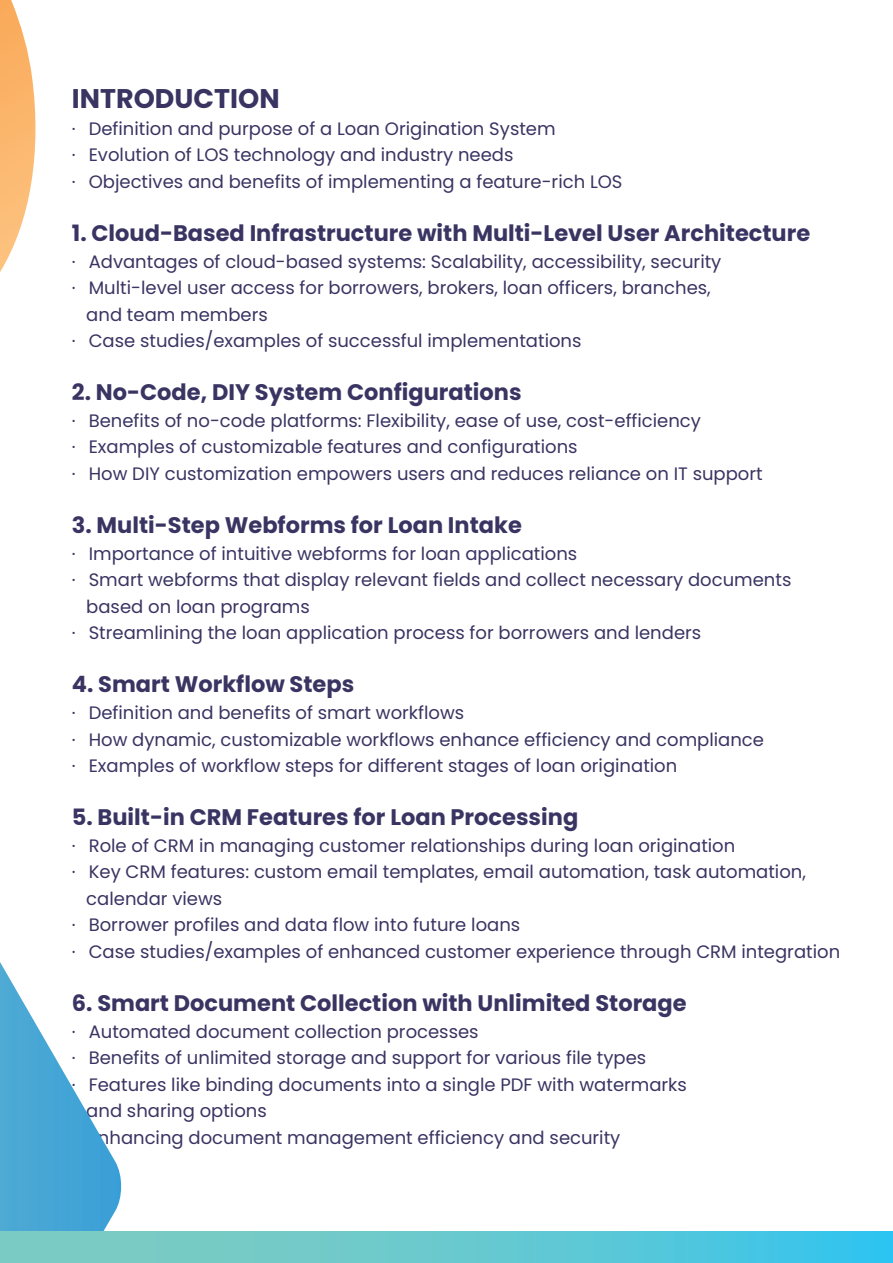
<style>
.page{position:relative;width:893px;height:1263px;background:#fff}
.page>*{position:absolute;margin:0;border:0;box-sizing:border-box;transform-origin:0 0}
.t1{font:700 27px "Poppins";color:#3a3462}
.t2{font:700 22.5px "Poppins";color:#3a3462}
.t3{font:18px/26.5px "Poppins";color:#3a3462}
</style>
<div class="page">
<svg style="left:0;top:962px;width:122px;height:269px"></svg>
<svg style="left:0;top:0;width:36px;height:272px"></svg>
<svg style="left:0;top:1231px;width:893px;height:32px;background:#61c8d2"></svg>
<h1 class="t1" style="left:72px;top:83px;width:209px">INTRODUCTION</h1>
<p class="t3" style="left:72px;top:115px;width:552px">· Definition and purpose of a Loan Origination System<br>· Evolution of LOS technology and industry needs<br>· Objectives and benefits of implementing a feature-rich LOS</p>
<p class="t2" style="left:72px;top:220px;width:740px">1. Cloud-Based Infrastructure with Multi-Level User Architecture</p>
<p class="t3" style="left:72px;top:248px;width:651px">· Advantages of cloud-based systems: Scalability, accessibility, security</p>
<p class="t3" style="left:72px;top:275px;width:640px">· Multi-level user access for borrowers, brokers, loan officers, branches,</p>
<p class="t3" style="left:86px;top:301px;width:183px">and team members</p>
<p class="t3" style="left:72px;top:328px;width:511px">· Case studies/examples of successful implementations</p>
<p class="t2" style="left:72px;top:379px;width:451px">2. No-Code, DIY System Configurations</p>
<p class="t3" style="left:72px;top:407px;width:692px">· Benefits of no-code platforms: Flexibility, ease of use, cost-efficiency<br>· Examples of customizable features and configurations<br>· How DIY customization empowers users and reduces reliance on IT support</p>
<p class="t2" style="left:72px;top:512px;width:451px">3. Multi-Step Webforms for Loan Intake</p>
<p class="t3" style="left:72px;top:540px;width:507px">· Importance of intuitive webforms for loan applications</p>
<p class="t3" style="left:72px;top:567px;width:721px">· Smart webforms that display relevant fields and collect necessary documents</p>
<p class="t3" style="left:86px;top:593px;width:225px">based on loan programs</p>
<p class="t3" style="left:72px;top:620px;width:631px">· Streamlining the loan application process for borrowers and lenders</p>
<p class="t2" style="left:72px;top:671px;width:284px">4. Smart Workflow Steps</p>
<p class="t3" style="left:72px;top:699px;width:694px">· Definition and benefits of smart workflows<br>· How dynamic, customizable workflows enhance efficiency and compliance · Examples of workflow steps for different stages of loan origination</p>
<p class="t2" style="left:72px;top:804px;width:508px">5. Built-in CRM Features for Loan Processing</p>
<p class="t3" style="left:72px;top:832px;width:665px">· Role of CRM in managing customer relationships during loan origination</p>
<p class="t3" style="left:72px;top:859px;width:736px">· Key CRM features: custom email templates, email automation, task automation,</p>
<p class="t3" style="left:86px;top:885px;width:137px">calendar views</p>
<p class="t3" style="left:72px;top:912px;width:450px">· Borrower profiles and data flow into future loans</p>
<p class="t3" style="left:72px;top:938px;width:770px">· Case studies/examples of enhanced customer experience through CRM integration</p>
<p class="t2" style="left:72px;top:990px;width:616px">6. Smart Document Collection with Unlimited Storage</p>
<p class="t3" style="left:72px;top:1018px;width:408px">· Automated document collection processes</p>
<p class="t3" style="left:72px;top:1045px;width:576px">· Benefits of unlimited storage and support for various file types</p>
<p class="t3" style="left:72px;top:1071px;width:617px">· Features like binding documents into a single PDF with watermarks</p>
<p class="t3" style="left:86px;top:1098px;width:182px">and sharing options</p>
<p class="t3" style="left:72px;top:1124px;width:550px">· Enhancing document management efficiency and security</p>
</div>
